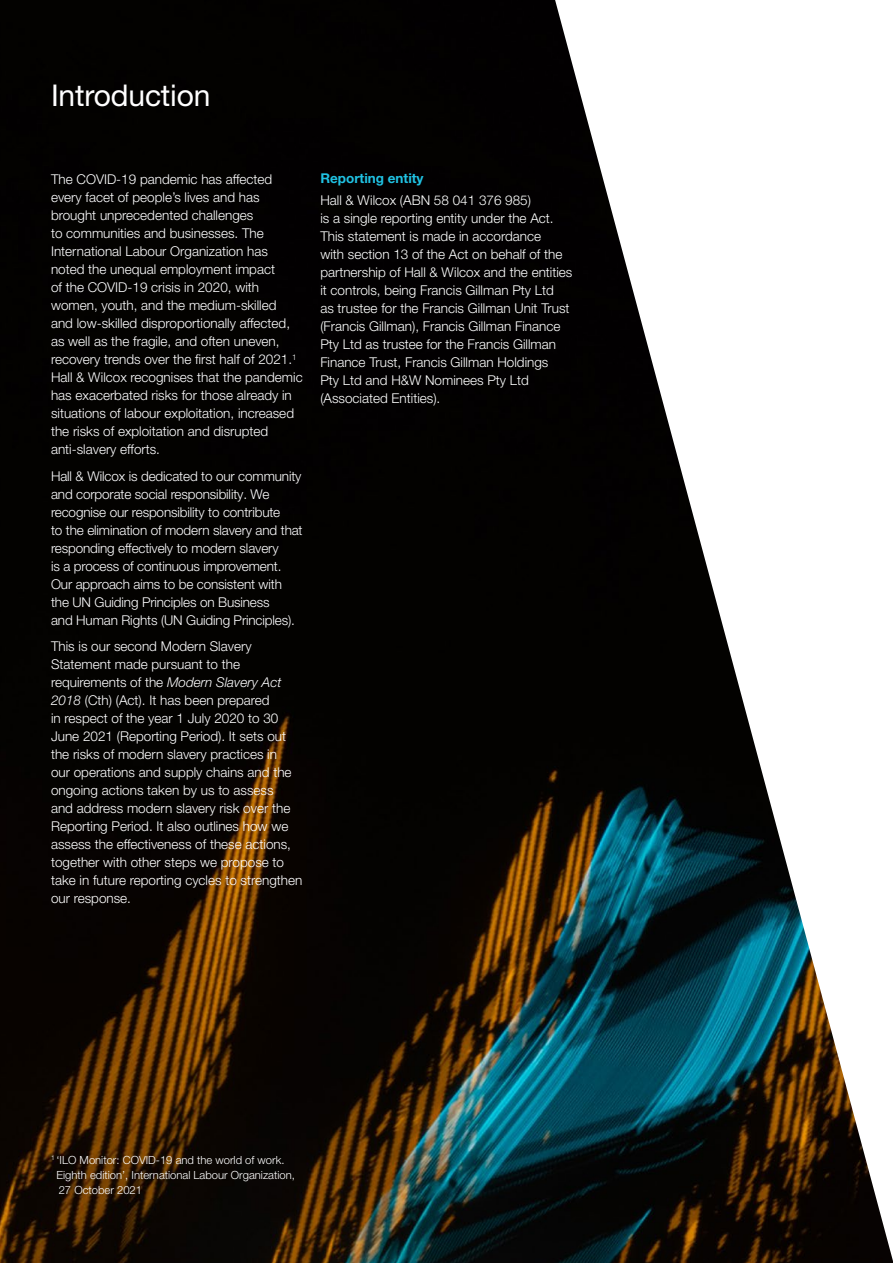
<style>
.page{position:relative;width:893px;height:1263px;background:#fff}
.page>*{position:absolute;margin:0;border:0;box-sizing:border-box;transform-origin:0 0}
.t1{font:30px "Helvetica Neue LT Pro";letter-spacing:-.005em;color:#fff}
.t2{font:300 13.5px/18px "Helvetica Neue LT Pro";color:#fff}
.t3{font:700 13.5px "Helvetica Neue LT Pro";color:#20c2e3}
.t4{font:300 11.25px/15px "Helvetica Neue LT Pro";color:#fff}
.s1{font-style:italic}
</style>
<div class="page">
<img style="left:0;top:0;width:893px;height:1263px">
<h1 class="t1" style="left:51px;top:77px;width:161px">Introduction</h1>
<p class="t2" style="left:51px;top:170px;width:253px">The COVID-19 pandemic has affected every facet of people’s lives and has brought unprecedented challenges<br>to communities and businesses. The International Labour Organization has noted the unequal employment impact<br>of the COVID-19 crisis in 2020, with women, youth, and the medium-skilled<br>and low-skilled disproportionally affected, as well as the fragile, and often uneven, recovery trends over the first half of 2021.<sup>1<br></sup>Hall &amp; Wilcox recognises that the pandemic has exacerbated risks for those already in situations of labour exploitation, increased the risks of exploitation and disrupted anti-slavery efforts.</p>
<p class="t2" style="left:51px;top:466px;width:253px">Hall &amp; Wilcox is dedicated to our community and corporate social responsibility. We recognise our responsibility to contribute<br>to the elimination of modern slavery and that responding effectively to modern slavery<br>is a process of continuous improvement.<br>Our approach aims to be consistent with the UN Guiding Principles on Business<br>and Human Rights (UN Guiding Principles).</p>
<p class="t2" style="left:51px;top:637px;width:253px">This is our second Modern Slavery Statement made pursuant to the requirements of the <span class="s1">Modern Slavery Act 2018</span> (Cth) (Act). It has been prepared<br>in respect of the year 1 July 2020 to 30<br>June 2021 (Reporting Period). It sets out the risks of modern slavery practices in<br>our operations and supply chains and the ongoing actions taken by us to assess<br>and address modern slavery risk over the Reporting Period. It also outlines how we assess the effectiveness of these actions, together with other steps we propose to take in future reporting cycles to strengthen our response.</p>
<p class="t3" style="left:320px;top:169px;width:105px">Reporting entity</p>
<p class="t2" style="left:320px;top:191px;width:254px">Hall &amp; Wilcox (ABN 58 041 376 985)<br>is a single reporting entity under the Act.<br>This statement is made in accordance<br>with section 13 of the Act on behalf of the partnership of Hall &amp; Wilcox and the entities it controls, being Francis Gillman Pty Ltd<br>as trustee for the Francis Gillman Unit Trust (Francis Gillman), Francis Gillman Finance Pty Ltd as trustee for the Francis Gillman Finance Trust, Francis Gillman Holdings<br>Pty Ltd and H&amp;W Nominees Pty Ltd (Associated Entities).</p>
<p class="t4" style="left:56px;top:1152px;width:240px;text-indent:-5px"><sup>1</sup> ‘ILO Monitor: COVID-19 and the world of work.<br>Eighth edition’, International Labour Organization,<br>27 October 2021</p>
</div>
